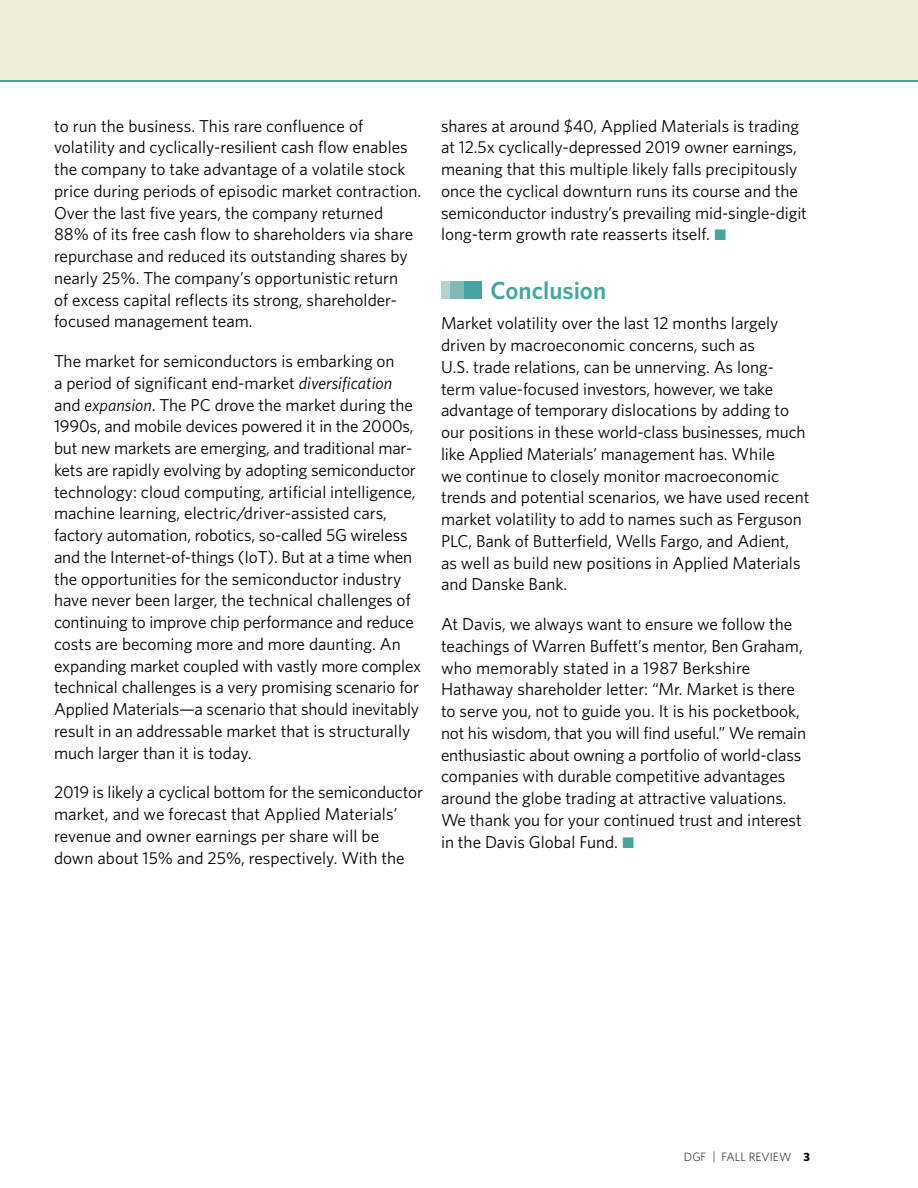
<style>
.page{position:relative;width:918px;height:1188px;background:#fff}
.page>*{position:absolute;margin:0;border:0;box-sizing:border-box;transform-origin:0 0}
.t1{font:600 24.75px "Whitney";color:#44a69f}
.Body{font:17.25px/21.8px "Whitney";color:#000}
.t2{font:300 12px "Whitney";color:#000}
.s1{font-style:italic}
.s2{font-family:"Mercury Text G1";color:#44a69f}
.s3{font-weight:700}
</style>
<div class="page">
<div style="left:0;top:0;width:918px;height:80px;background:#f0eedb"></div>
<hr style="left:0;top:80px;width:918px;height:2px;background:#44a69f">
<div style="left:464px;top:281px;width:18px;height:18px;background:#44a69f"></div>
<div style="left:450px;top:281px;width:14px;height:18px;background:#7fbab6"></div>
<div style="left:441px;top:281px;width:9px;height:18px;background:#b3d3d0"></div>
<p class="Body" style="left:54px;top:114px;width:369px">to run the business. This rare confluence of volatility and cyclically-resilient cash flow enables the company to take advantage of a volatile stock price during periods of episodic market contraction.<br>Over the last five years, the company returned 88% of its free cash flow to shareholders via share repurchase and reduced its outstanding shares by nearly 25%. The company’s opportunistic return<br>of excess capital reflects its strong, shareholder&shy;focused management team.</p>
<p class="Body" style="left:54px;top:350px;width:369px">The market for semiconductors is embarking on<br>a period of significant end-market <span class="s1">diversification </span>and <span class="s1">expansion</span>. The PC drove the market during the 1990s, and mobile devices powered it in the 2000s, but new markets are emerging, and traditional mar&shy;kets are rapidly evolving by adopting semiconductor technology: cloud computing, artificial intelligence, machine learning, electric/driver-assisted cars, factory automation, robotics, so-called 5G wireless and the Internet-of-things (IoT). But at a time when the opportunities for the semiconductor industry have never been larger, the technical challenges of continuing to improve chip performance and reduce costs are becoming more and more daunting. An expanding market coupled with vastly more complex technical challenges is a very promising scenario for Applied Materials—a scenario that should inevitably result in an addressable market that is structurally much larger than it is today.</p>
<p class="Body" style="left:54px;top:781px;width:370px">2019 is likely a cyclical bottom for the semiconductor market, and we forecast that Applied Materials’ revenue and owner earnings per share will be down about 15% and 25%, respectively. With the</p>
<p class="Body" style="left:441px;top:114px;width:367px">shares at around $40, Applied Materials is trading at 12.5x cyclically-depressed 2019 owner earnings, meaning that this multiple likely falls precipitously once the cyclical downturn runs its course and the semiconductor industry’s prevailing mid-single-digit long-term growth rate reasserts itself. <span class="s2">•</span></p>
<h2 class="t1" style="left:490px;top:274px;width:117px">Conclusion</h2>
<p class="Body" style="left:441px;top:312px;width:370px">Market volatility over the last 12 months largely driven by macroeconomic concerns, such as<br>U.S. trade relations, can be unnerving. As long&shy;term value-focused investors, however, we take advantage of temporary dislocations by adding to our positions in these world-class businesses, much like Applied Materials’ management has. While<br>we continue to closely monitor macroeconomic trends and potential scenarios, we have used recent market volatility to add to names such as Ferguson PLC, Bank of Butterfield, Wells Fargo, and Adient, as well as build new positions in Applied Materials and Danske Bank.</p>
<p class="Body" style="left:441px;top:613px;width:367px">At Davis, we always want to ensure we follow the teachings of Warren Buffett’s mentor, Ben Graham, who memorably stated in a 1987 Berkshire Hathaway shareholder letter: “Mr. Market is there to serve you, not to guide you. It is his pocketbook, not his wisdom, that you will find useful.” We remain enthusiastic about owning a portfolio of world-class companies with durable competitive advantages around the globe trading at attractive valuations.<br>We thank you for your continued trust and interest in the Davis Global Fund. <span class="s2">•</span></p>
<p class="t2" style="left:684px;top:1149px;width:128px">DGF | FALL REVIEW <span class="s3">3</span></p>
</div>
